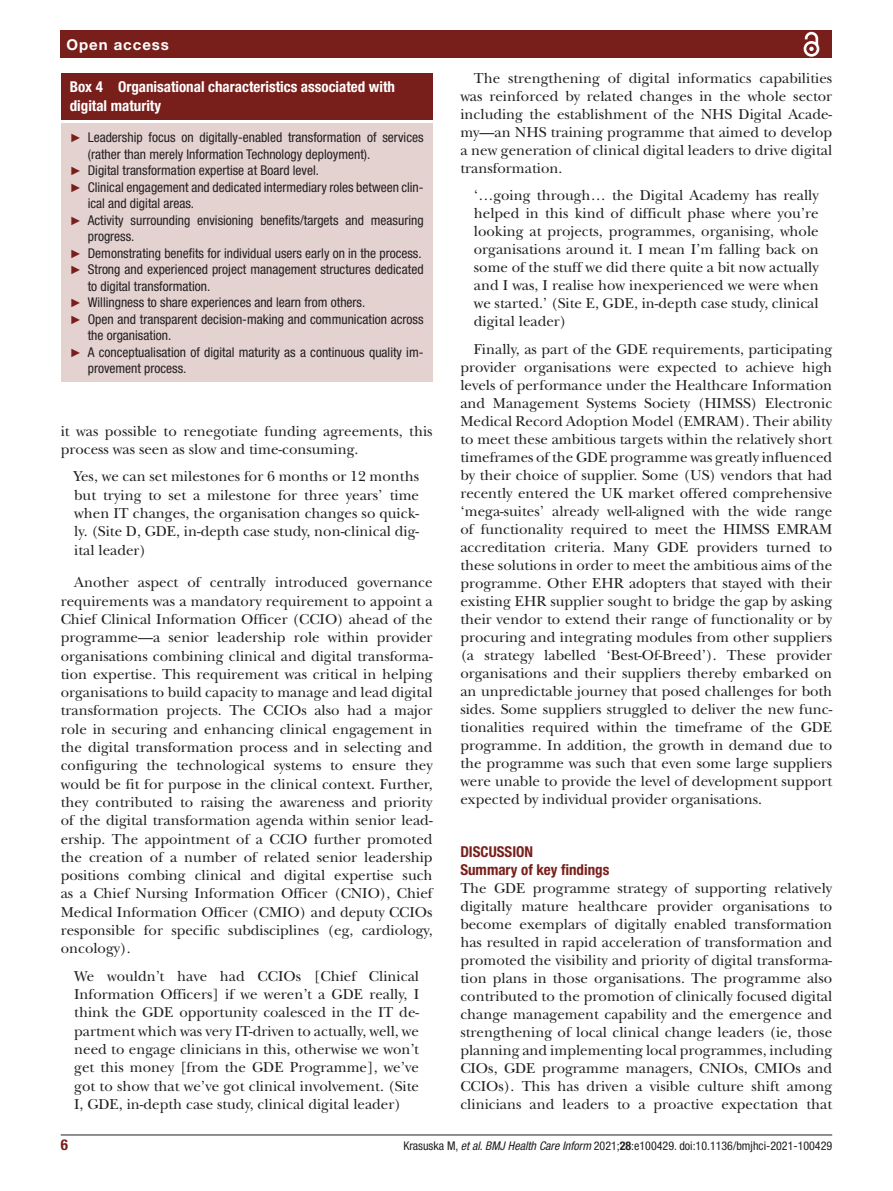
<style>
.page{position:relative;width:893px;height:1191px;background:#fff}
.page>*{position:absolute;margin:0;border:0;box-sizing:border-box;transform-origin:0 0}
.t1{font:15px/18px "New Baskerville";color:#231f20;text-align:justify}
.t2{font:700 condensed 15px/18px "Helvetica Neue LT Std";color:#fff}
.t3{font:700 condensed 15px/18px "Helvetica Neue LT Std";color:#791f1b}
.t4{font:700 15px "Helvetica Neue LT Std";letter-spacing:.065em;color:#fff}
.t5{font:condensed 13.5px "Helvetica Neue LT Std";color:#231f20}
.t6{font:condensed 12px "Helvetica Neue LT Std";color:#231f20}
.s1{font-family:"Arial";font-stretch:normal;font-size:12px;color:#791f1b}
.s2{font-style:italic}
.s3{font-weight:700}
</style>
<div class="page">
<hr style="left:61px;top:1134px;width:771px;height:1px;background:#231f20">
<div style="left:61px;top:31px;width:771px;height:27px;background:#791f1b"></div>
<svg style="left:803px;top:31px;width:17px;height:26px"></svg>
<div style="left:61px;top:73px;width:372px;height:46px;background:#791f1b"></div>
<div style="left:61px;top:124px;width:372px;height:258px;background:#e4d2d1"></div>
<p class="t4" style="left:66px;top:35px;width:104px">Open access</p>
<p class="t2" style="left:70px;top:78px;width:327px">Box 4 Organisational characteristics associated with digital maturity</p>
<p class="t5" style="left:70px;top:130px;width:355px"><span class="s1">►</span> Leadership focus on digitally-enabled transformation of services</p>
<p class="t5" style="left:88px;top:146px;width:284px">(rather than merely Information Technology deployment).</p>
<p class="t5" style="left:70px;top:163px;width:251px"><span class="s1">►</span> Digital transformation expertise at Board level.</p>
<p class="t5" style="left:70px;top:179px;width:355px"><span class="s1">►</span> Clinical engagement and dedicated intermediary roles between clin-</p>
<p class="t5" style="left:88px;top:196px;width:108px">ical and digital areas.</p>
<p class="t5" style="left:70px;top:212px;width:355px"><span class="s1">►</span> Activity surrounding envisioning benefits/targets and measuring</p>
<p class="t5" style="left:88px;top:229px;width:48px">progress.</p>
<p class="t5" style="left:70px;top:245px;width:353px"><span class="s1">►</span> Demonstrating benefits for individual users early on in the process.</p>
<p class="t5" style="left:70px;top:262px;width:355px"><span class="s1">►</span> Strong and experienced project management structures dedicated</p>
<p class="t5" style="left:88px;top:278px;width:124px">to digital transformation.</p>
<p class="t5" style="left:70px;top:295px;width:297px"><span class="s1">►</span> Willingness to share experiences and learn from others.</p>
<p class="t5" style="left:70px;top:311px;width:355px"><span class="s1">►</span> Open and transparent decision-making and communication across</p>
<p class="t5" style="left:88px;top:328px;width:85px">the organisation.</p>
<p class="t5" style="left:70px;top:344px;width:355px"><span class="s1">►</span> A conceptualisation of digital maturity as a continuous quality im-</p>
<p class="t5" style="left:88px;top:361px;width:100px">provement process.</p>
<p class="t1" style="left:61px;top:422px;width:373px">it was possible to renegotiate funding agreements, this process was seen as slow and time-consuming.</p>
<p class="t1" style="left:74px;top:467px;width:346px">Yes, we can set milestones for 6 months or 12 months but trying to set a milestone for three years’ time when IT changes, the organisation changes so quick&shy;ly. (Site D, GDE, in-depth case study, non-clinical dig&shy;ital leader)</p>
<p class="t1" style="left:61px;top:573px;width:373px;text-indent:14px">Another aspect of centrally introduced governance requirements was a mandatory requirement to appoint a Chief Clinical Information Officer (CCIO) ahead of the programme—a senior leadership role within provider organisations combining clinical and digital transforma&shy;tion expertise. This requirement was critical in helping organisations to build capacity to manage and lead digital transformation projects. The CCIOs also had a major role in securing and enhancing clinical engagement in the digital transformation process and in selecting and configuring the technological systems to ensure they would be fit for purpose in the clinical context. Further, they contributed to raising the awareness and priority of the digital transformation agenda within senior lead&shy;ership. The appointment of a CCIO further promoted the creation of a number of related senior leadership positions combing clinical and digital expertise such as a Chief Nursing Information Officer (CNIO), Chief Medical Information Officer (CMIO) and deputy CCIOs responsible for specific subdisciplines (eg, cardiology, oncology).</p>
<p class="t1" style="left:74px;top:966px;width:346px">We wouldn’t have had CCIOs [Chief Clinical Information Officers] if we weren’t a GDE really, I think the GDE opportunity coalesced in the IT de&shy;partment which was very IT-driven to actually, well, we need to engage clinicians in this, otherwise we won’t get this money [from the GDE Programme], we’ve got to show that we’ve got clinical involvement. (Site I, GDE, in-depth case study, clinical digital leader)</p>
<p class="t1" style="left:460px;top:69px;width:373px;text-indent:14px">The strengthening of digital informatics capabilities was reinforced by related changes in the whole sector including the establishment of the NHS Digital Acade&shy;my—an NHS training programme that aimed to develop a new generation of clinical digital leaders to drive digital transformation.</p>
<p class="t1" style="left:474px;top:186px;width:346px">‘…going through… the Digital Academy has really helped in this kind of difficult phase where you’re looking at projects, programmes, organising, whole organisations around it. I mean I’m falling back on some of the stuff we did there quite a bit now actually and I was, I realise how inexperienced we were when we started.’ (Site E, GDE, in-depth case study, clinical digital leader)</p>
<p class="t1" style="left:460px;top:340px;width:373px;text-indent:14px">Finally, as part of the GDE requirements, participating provider organisations were expected to achieve high levels of performance under the Healthcare Information and Management Systems Society (HIMSS) Electronic Medical Record Adoption Model (EMRAM). Their ability to meet these ambitious targets within the relatively short timeframes of the GDE programme was greatly influenced by their choice of supplier. Some (US) vendors that had recently entered the UK market offered comprehensive ‘mega-suites’ already well-aligned with the wide range of functionality required to meet the HIMSS EMRAM accreditation criteria. Many GDE providers turned to these solutions in order to meet the ambitious aims of the programme. Other EHR adopters that stayed with their existing EHR supplier sought to bridge the gap by asking their vendor to extend their range of functionality or by procuring and integrating modules from other suppliers (a strategy labelled ‘Best-Of-Breed’). These provider organisations and their suppliers thereby embarked on an unpredictable journey that posed challenges for both sides. Some suppliers struggled to deliver the new func&shy;tionalities required within the timeframe of the GDE programme. In addition, the growth in demand due to the programme was such that even some large suppliers were unable to provide the level of development support expected by individual provider organisations.</p>
<p class="t3" style="left:460px;top:842px;width:151px">DISCUSSION<br>Summary of key findings</p>
<p class="t1" style="left:460px;top:879px;width:373px">The GDE programme strategy of supporting relatively digitally mature healthcare provider organisations to become exemplars of digitally enabled transformation has resulted in rapid acceleration of transformation and promoted the visibility and priority of digital transforma&shy;tion plans in those organisations. The programme also contributed to the promotion of clinically focused digital change management capability and the emergence and strengthening of local clinical change leaders (ie, those planning and implementing local programmes, including CIOs, GDE programme managers, CNIOs, CMIOs and CCIOs). This has driven a visible culture shift among clinicians and leaders to a proactive expectation that</p>
<p class="t3" style="left:61px;top:1135px;width:9px">6</p>
<p class="t6" style="left:403px;top:1138px;width:430px">Krasuska M, <span class="s2">et al</span>. <span class="s2">BMJ Health Care Inform</span> 2021;<span class="s3">28</span>:e100429. doi:10.1136/bmjhci-2021-100429</p>
</div>
